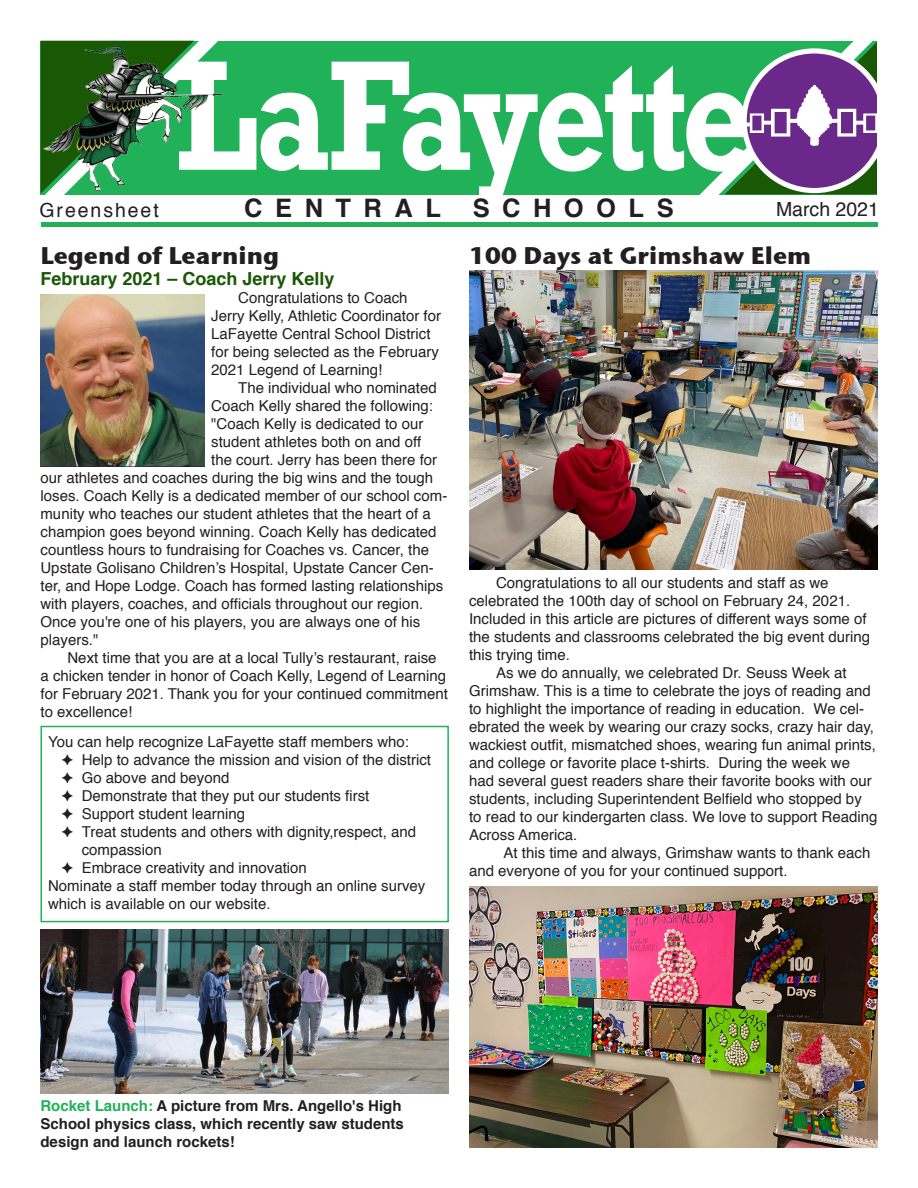
<style>
.page{position:relative;width:918px;height:1188px;background:#fff}
.page>*{position:absolute;margin:0;border:0;box-sizing:border-box;transform-origin:0 0}
.t1{font:700 147px "Rockwell";letter-spacing:-.04em;color:#fff;scale:.8 1}
.t2{font:700 25.5px "Helvetica";letter-spacing:.49em;color:#231f20}
.t3{font:700 24px "Stone Sans ITC";color:#231f20}
.t4{font:19.5px "Helvetica";letter-spacing:.1em;color:#231f20}
.t5{font:19.5px "Helvetica";color:#231f20}
.t6{font:700 18px "Helvetica";color:#195805}
.t7{font:15px/18px "Helvetica";color:#231f20}
.t8{font:700 15px/18px "Helvetica";color:#231f20}
.s1{color:#21b259}
</style>
<div class="page">
<div style="left:41px;top:41px;width:864px;height:154px;background:#21b259"></div>
<svg style="left:40px;top:40px;width:210px;height:183px"></svg>
<svg style="left:668px;top:169px;width:210px;height:54px"></svg>
<hr style="left:41px;top:223px;width:837px;height:4px;background:#21b259">
<img style="left:43px;top:45px;width:180px;height:146px">
<svg style="left:725px;top:41px;width:153px;height:153px"></svg>
<img style="left:745px;top:51px;width:133px;height:141px">
<div style="left:742px;top:48px;width:145px;height:145px;border:5px solid #fff;border-radius:50%"></div>
<div style="left:878px;top:0;width:40px;height:197px;background:#fff"></div>
<img style="left:40px;top:294px;width:165px;height:173px">
<div style="left:40px;top:726px;width:409px;height:196px;border:2px solid #21b259"></div>
<img style="left:469px;top:270px;width:409px;height:299px">
<img style="left:469px;top:887px;width:409px;height:261px">
<img style="left:40px;top:930px;width:409px;height:164px">
<p class="t1" style="left:177px;top:21px;width:723px">LaFayette</p>
<p class="t2" style="left:244px;top:187px;width:431px">CENTRAL SCHOOLS</p>
<p class="t3" style="left:40px;top:234px;width:240px">Legend of Learning</p>
<p class="t6" style="left:40px;top:265px;width:296px">February 2021 – Coach Jerry Kelly</p>
<p class="t7" style="left:211px;top:290px;width:231px;text-indent:27px">Congratulations to Coach<br>Jerry Kelly, Athletic Coordinator for<br>LaFayette Central School District for being selected as the February<br>2021 Legend of Learning!</p>
<p class="t7" style="left:238px;top:380px;width:200px">The individual who nominated</p>
<p class="t7" style="left:211px;top:398px;width:223px">Coach Kelly shared the following:</p>
<p class="t7" style="left:211px;top:416px;width:214px">"Coach Kelly is dedicated to our</p>
<p class="t7" style="left:211px;top:434px;width:211px">student athletes both on and off</p>
<p class="t7" style="left:211px;top:452px;width:227px">the court. Jerry has been there for</p>
<p class="t7" style="left:40px;top:470px;width:394px">our athletes and coaches during the big wins and the tough</p>
<p class="t7" style="left:40px;top:488px;width:408px">loses. Coach Kelly is a dedicated member of our school com-</p>
<p class="t7" style="left:40px;top:506px;width:392px">munity who teaches our student athletes that the heart of a</p>
<p class="t7" style="left:40px;top:524px;width:398px">champion goes beyond winning. Coach Kelly has dedicated</p>
<p class="t7" style="left:40px;top:542px;width:390px">countless hours to fundraising for Coaches vs. Cancer, the</p>
<p class="t7" style="left:40px;top:560px;width:395px">Upstate Golisano Children’s Hospital, Upstate Cancer Cen-</p>
<p class="t7" style="left:40px;top:578px;width:404px">ter, and Hope Lodge. Coach has formed lasting relationships</p>
<p class="t7" style="left:40px;top:596px;width:384px">with players, coaches, and officials throughout our region.</p>
<p class="t7" style="left:40px;top:614px;width:381px">Once you're one of his players, you are always one of his</p>
<p class="t7" style="left:40px;top:632px;width:59px">players."</p>
<p class="t7" style="left:40px;top:650px;width:409px;text-indent:27px">Next time that you are at a local Tully’s restaurant, raise a chicken tender in honor of Coach Kelly, Legend of Learning for February 2021. Thank you for your continued commitment to excellence!</p>
<p class="t7" style="left:48px;top:734px;width:363px">You can help recognize LaFayette staff members who:</p>
<p class="t7" style="left:62px;top:752px;width:371px">✦ Help to advance the mission and vision of the district</p>
<p class="t7" style="left:62px;top:770px;width:169px">✦ Go above and beyond</p>
<p class="t7" style="left:62px;top:788px;width:309px">✦ Demonstrate that they put our students first</p>
<p class="t7" style="left:62px;top:806px;width:185px">✦ Support student learning</p>
<p class="t7" style="left:82px;top:824px;width:336px;text-indent:-20px">✦ Treat students and others with dignity,respect, and compassion</p>
<p class="t7" style="left:62px;top:860px;width:247px">✦ Embrace creativity and innovation</p>
<p class="t7" style="left:48px;top:878px;width:379px">Nominate a staff member today through an online survey which is available on our website.</p>
<p class="t4" style="left:39px;top:195px;width:121px">Greensheet</p>
<p class="t5" style="left:776px;top:194px;width:104px">March 2021</p>
<p class="t3" style="left:469px;top:234px;width:344px">100 Days at Grimshaw Elem</p>
<p class="t7" style="left:469px;top:574px;width:403px;text-indent:27px">Congratulations to all our students and staff as we celebrated the 100th day of school on February 24, 2021.<br>Included in this article are pictures of different ways some of the students and classrooms celebrated the big event during this trying time.</p>
<p class="t7" style="left:469px;top:664px;width:410px;text-indent:27px">As we do annually, we celebrated Dr. Seuss Week at Grimshaw. This is a time to celebrate the joys of reading and to highlight the importance of reading in education. We cel&shy;ebrated the week by wearing our crazy socks, crazy hair day, wackiest outfit, mismatched shoes, wearing fun animal prints, and college or favorite place t-shirts. During the week we had several guest readers share their favorite books with our students, including Superintendent Belfield who stopped by to read to our kindergarten class. We love to support Reading Across America.</p>
<p class="t7" style="left:469px;top:844px;width:403px;text-indent:35px">At this time and always, Grimshaw wants to thank each and everyone of you for your continued support.</p>
<p class="t8" style="left:40px;top:1097px;width:365px"><span class="s1">Rocket Launch:</span> A picture from Mrs. Angello's High<br>School physics class, which recently saw students design and launch rockets!</p>
</div>
